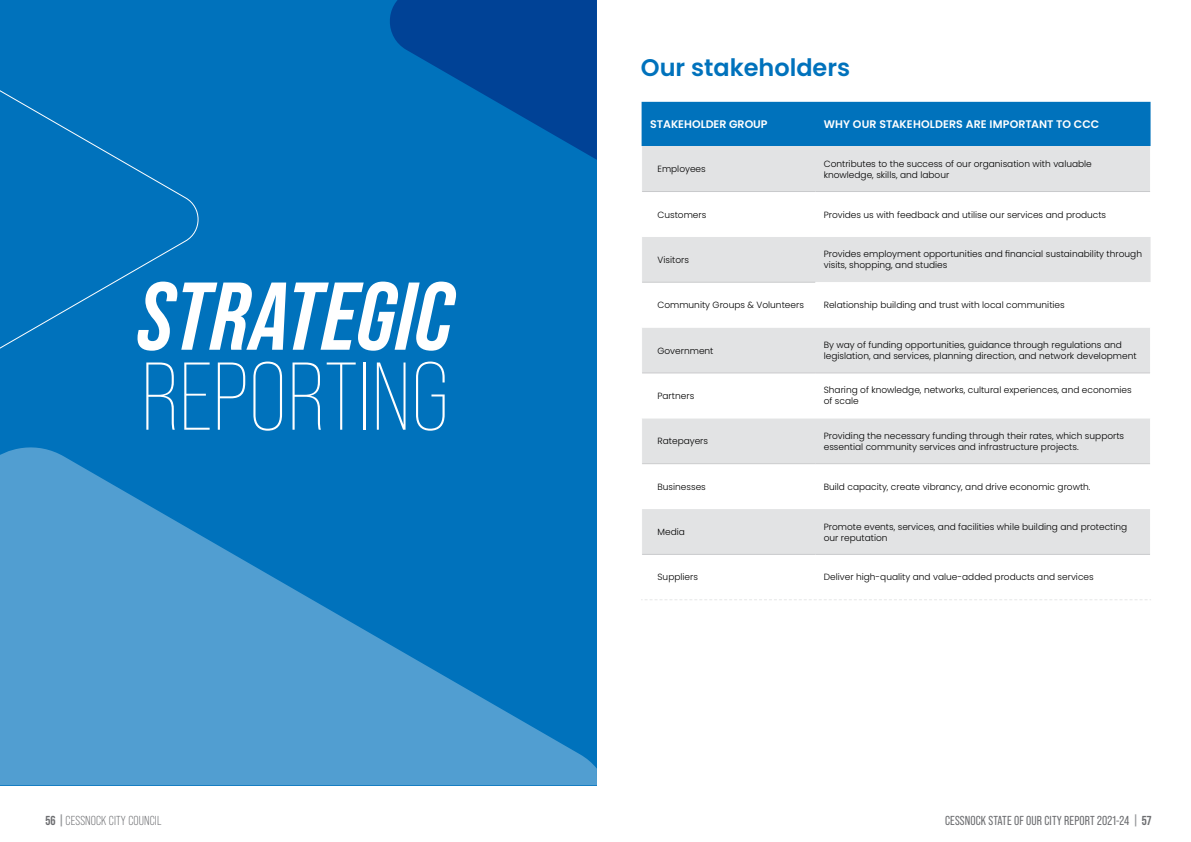
<style>
.page{position:relative;width:1191px;height:842px;background:#fff}
.page>*{position:absolute;margin:0;border:0;box-sizing:border-box;transform-origin:0 0}
.t1{font:italic 700 96px "Bebas Neue Pro";letter-spacing:.01em;color:#fff}
.t2{font:300 96px "Bebas Neue Pro";color:#fff}
.t3{font:600 24px "Poppins";color:#0072bc}
.t4{font:13px "Bebas Neue Pro";letter-spacing:.01em;color:#6d6e71}
.t5{font:13px "Bebas Neue Pro";letter-spacing:.01em;color:#6d6e71}
.t6{font:600 11px "Poppins";color:#fff}
.t7{font:300 9px/11px "Poppins";color:#000}
.s1{font-weight:700}
.s2{font-weight:700;font-size:12.1px;color:#939598}
.s3{font-weight:700;font-size:12.1px;color:#97999c}
</style>
<div class="page">
<div style="left:0;top:0;width:597px;height:785px;background:#0072bc"></div>
<svg style="left:0;top:447px;width:597px;height:339px;fill:#519ed1"></svg>
<svg style="left:390px;top:0;width:293px;height:160px"></svg>
<svg style="left:0;top:90px;width:199px;height:259px"></svg>
<div style="left:641px;top:102px;width:509px;height:44px;background:#0072bc"></div>
<div style="left:642px;top:146px;width:508px;height:45px;background:#e2e3e4"></div>
<svg style="left:642px;top:237px;width:508px;height:317px;fill:#e2e3e4"></svg>
<hr style="left:641px;top:146px;width:1px;height:45px;background:#fff">
<hr style="left:642px;top:191px;width:173px;height:1px;background:#c9cacc">
<hr style="left:815px;top:191px;width:335px;height:1px;background:#c9cacc">
<hr style="left:815px;top:373px;width:335px;height:1px;background:#c9cacc">
<hr style="left:815px;top:463px;width:335px;height:1px;background:#c9cacc">
<hr style="left:815px;top:554px;width:335px;height:1px;background:#c9cacc">
<hr style="left:642px;top:282px;width:173px;height:1px;background:#c9cacc">
<hr style="left:642px;top:373px;width:173px;height:1px;background:#c9cacc">
<hr style="left:642px;top:463px;width:173px;height:1px;background:#c9cacc">
<hr style="left:642px;top:554px;width:173px;height:1px;background:#c9cacc">
<svg style="left:641px;top:599px;width:510px;height:1px"></svg>
<h1 class="t1" style="left:138px;top:262px;width:316px">STRATEGIC</h1>
<h1 class="t2" style="left:141px;top:344px;width:310px">REPORTING</h1>
<h2 class="t3" style="left:641px;top:54px;width:211px">Our stakeholders</h2>
<p class="t6" style="left:650px;top:118px;width:119px">STAKEHOLDER GROUP</p>
<p class="t6" style="left:823px;top:118px;width:277px">WHY OUR STAKEHOLDERS ARE IMPORTANT TO CCC</p>
<p class="t7" style="left:657px;top:164px;width:50px">Employees</p>
<p class="t7" style="left:823px;top:158px;width:270px">Contributes to the success of our organisation with valuable knowledge, skills, and labour</p>
<p class="t7" style="left:657px;top:209px;width:50px">Customers</p>
<p class="t7" style="left:823px;top:209px;width:284px">Provides us with feedback and utilise our services and products</p>
<p class="t7" style="left:657px;top:254px;width:33px">Visitors</p>
<p class="t7" style="left:823px;top:249px;width:320px">Provides employment opportunities and financial sustainability through visits, shopping, and studies</p>
<p class="t7" style="left:657px;top:300px;width:148px">Community Groups &amp; Volunteers</p>
<p class="t7" style="left:823px;top:300px;width:242px">Relationship building and trust with local communities</p>
<p class="t7" style="left:657px;top:345px;width:57px">Government</p>
<p class="t7" style="left:823px;top:339px;width:314px">By way of funding opportunities, guidance through regulations and legislation, and services, planning direction, and network development</p>
<p class="t7" style="left:657px;top:390px;width:38px">Partners</p>
<p class="t7" style="left:823px;top:385px;width:309px">Sharing of knowledge, networks, cultural experiences, and economies of scale</p>
<p class="t7" style="left:657px;top:436px;width:52px">Ratepayers</p>
<p class="t7" style="left:823px;top:430px;width:302px">Providing the necessary funding through their rates, which supports essential community services and infrastructure projects.</p>
<p class="t7" style="left:657px;top:481px;width:50px">Businesses</p>
<p class="t7" style="left:823px;top:481px;width:268px">Build capacity, create vibrancy, and drive economic growth.</p>
<p class="t7" style="left:657px;top:526px;width:29px">Media</p>
<p class="t7" style="left:823px;top:521px;width:305px">Promote events, services, and facilities while building and protecting our reputation</p>
<p class="t7" style="left:657px;top:572px;width:42px">Suppliers</p>
<p class="t7" style="left:823px;top:572px;width:271px">Deliver high-quality and value-added products and services</p>
<h3 class="t5" style="left:45px;top:813px;width:118px"><span class="s1">56</span> <span class="s2">|</span>CESSNOCK CITY COUNCIL</h3>
<h3 class="t4" style="left:945px;top:813px;width:208px">CESSNOCK STATE OF OUR CITY REPORT 2021-24 <span class="s3">|</span> <span class="s1">57</span></h3>
</div>
